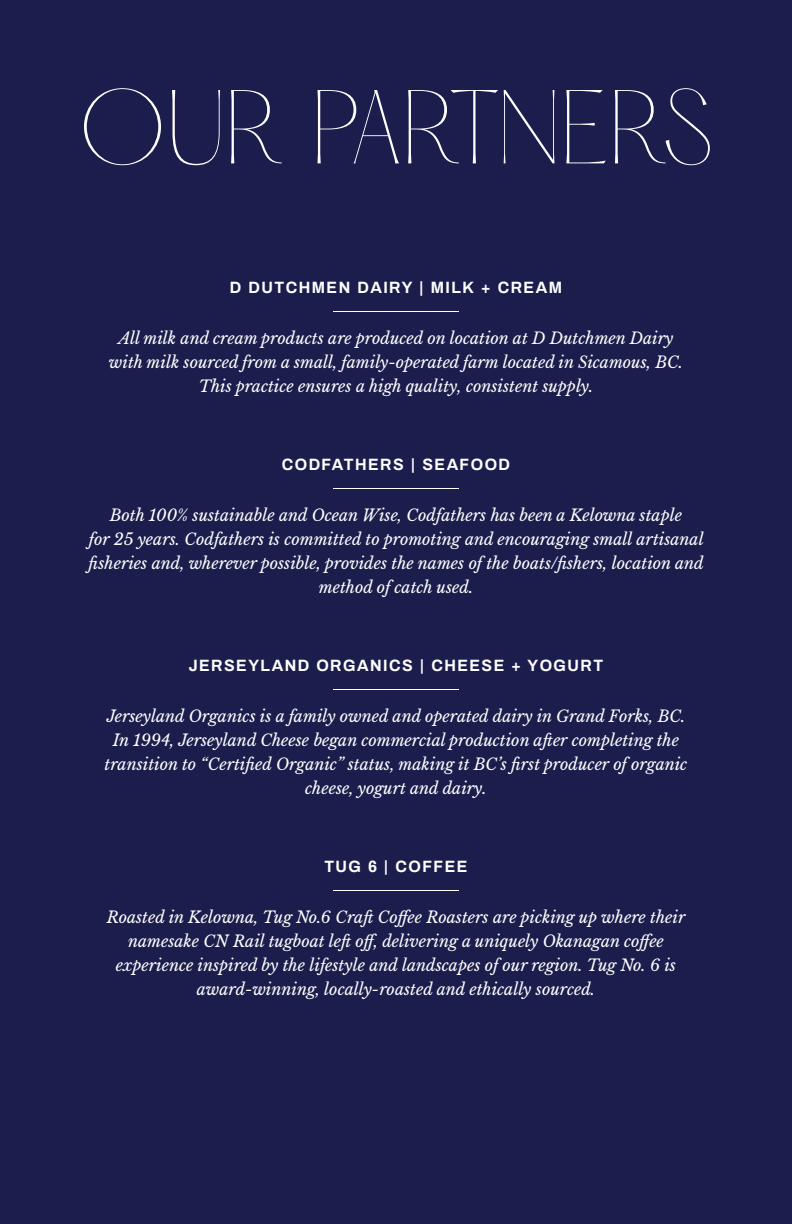
<style>
.page{position:relative;width:792px;height:1224px;background:#1b1e4d}
.page>*{position:absolute;margin:0;border:0;box-sizing:border-box;transform-origin:0 0}
.t1{font:200 91.8px "Hatton";letter-spacing:-.02em;color:#fff}
.t2{font:italic 16px/24px "Libre Baskerville";color:#fff;text-align:center}
.t3{font:700 16px "Archivo";letter-spacing:.09em;color:#fff}
</style>
<div class="page">
<hr style="left:333px;top:311px;width:126px;height:1px;background:#fff">
<hr style="left:333px;top:488px;width:126px;height:1px;background:#fff">
<hr style="left:333px;top:689px;width:126px;height:1px;background:#fff">
<hr style="left:333px;top:890px;width:126px;height:1px;background:#fff">
<h1 class="t1" style="left:79px;top:78px;width:636px">OUR PARTNERS</h1>
<p class="t3" style="left:230px;top:276px;width:334px">D DUTCHMEN DAIRY | MILK + CREAM</p>
<p class="t2" style="left:109px;top:326px;width:576px">All milk and cream products are produced on location at D Dutchmen Dairy with milk sourced from a small, family-operated farm located in Sicamous, BC.<br>This practice ensures a high quality, consistent supply.</p>
<p class="t3" style="left:282px;top:453px;width:230px">CODFATHERS | SEAFOOD</p>
<p class="t2" style="left:89px;top:503px;width:617px">Both 100% sustainable and Ocean Wise, Codfathers has been a Kelowna staple<br>for 25 years. Codfathers is committed to promoting and encouraging small artisanal fisheries and, wherever possible, provides the names of the boats/fishers, location and method of catch used.</p>
<p class="t3" style="left:189px;top:654px;width:416px">JERSEYLAND ORGANICS | CHEESE + YOGURT</p>
<p class="t2" style="left:105px;top:704px;width:584px">Jerseyland Organics is a family owned and operated dairy in Grand Forks, BC.<br>In 1994, Jerseyland Cheese began commercial production after completing the transition to “Certified Organic” status, making it BC’s first producer of organic cheese, yogurt and dairy.</p>
<p class="t3" style="left:324px;top:855px;width:145px">TUG 6 | COFFEE</p>
<p class="t2" style="left:107px;top:905px;width:580px">Roasted in Kelowna, Tug No.6 Craft Coffee Roasters are picking up where their namesake CN Rail tugboat left off, delivering a uniquely Okanagan coffee experience inspired by the lifestyle and landscapes of our region. Tug No. 6 is award-winning, locally-roasted and ethically sourced.</p>
</div>
